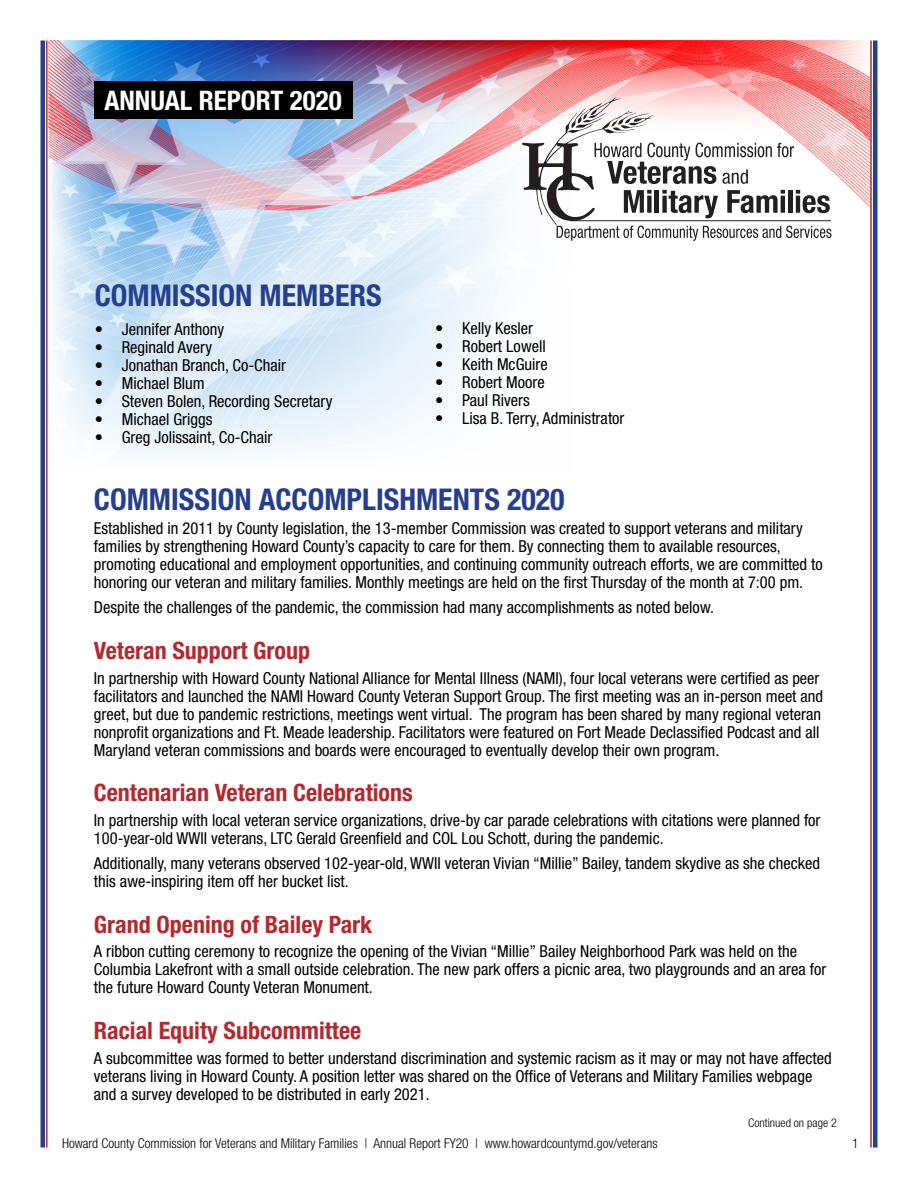
<style>
.page{position:relative;width:918px;height:1188px;background:#fff}
.page>*{position:absolute;margin:0;border:0;box-sizing:border-box;transform-origin:0 0}
.SuccessHeader{font:700 condensed 30px "Helvetica Neue";color:#253f8e}
.t1{font:700 condensed 27px "Helvetica Neue";color:#fff}
.Head_2_RED{font:700 condensed 24px "Helvetica Neue";color:#b4292f}
.BodyCopy{font:condensed 16.5px/18px "Helvetica Neue";color:#000}
.Bullets{font:condensed 16.5px "Helvetica Neue";color:#000}
.t2{font:300 condensed 13.5px "Helvetica Neue";color:#000}
.continued_on_page{font:300 condensed 12px "Helvetica Neue";color:#000}
</style>
<div class="page">
<div style="left:40px;top:40px;width:5px;height:1108px;background:#253f8e"></div>
<div style="left:873px;top:40px;width:5px;height:1108px;background:#253f8e"></div>
<hr style="left:46px;top:40px;width:2px;height:1108px;background:#d1232a">
<hr style="left:870px;top:40px;width:2px;height:1108px;background:#d1232a">
<img style="left:49px;top:40px;width:820px;height:417px">
<svg style="left:522px;top:97px;width:309px;height:144px"></svg>
<div style="left:94px;top:81px;width:258px;height:38px;background:#000"></div>
<p class="t1" style="left:104px;top:84px;width:239px">ANNUAL REPORT 2020</p>
<p class="SuccessHeader" style="left:95px;top:278px;width:289px">COMMISSION MEMBERS</p>
<p class="Bullets" style="left:95px;top:319px;width:131px">• Jennifer Anthony</p>
<p class="Bullets" style="left:95px;top:337px;width:119px">• Reginald Avery</p>
<p class="Bullets" style="left:95px;top:355px;width:193px">• Jonathan Branch, Co-Chair</p>
<p class="Bullets" style="left:95px;top:373px;width:112px">• Michael Blum</p>
<p class="Bullets" style="left:95px;top:391px;width:239px">• Steven Bolen, Recording Secretary</p>
<p class="Bullets" style="left:95px;top:409px;width:119px">• Michael Griggs</p>
<p class="Bullets" style="left:95px;top:427px;width:179px">• Greg Jolissaint, Co-Chair</p>
<p class="Bullets" style="left:435px;top:319px;width:99px">• Kelly Kesler</p>
<p class="Bullets" style="left:435px;top:337px;width:112px">• Robert Lowell</p>
<p class="Bullets" style="left:435px;top:355px;width:114px">• Keith McGuire</p>
<p class="Bullets" style="left:435px;top:373px;width:111px">• Robert Moore</p>
<p class="Bullets" style="left:435px;top:391px;width:96px">• Paul Rivers</p>
<p class="Bullets" style="left:435px;top:409px;width:191px">• Lisa B. Terry, Administrator</p>
<p class="SuccessHeader" style="left:94px;top:481px;width:472px">COMMISSION ACCOMPLISHMENTS 2020</p>
<p class="BodyCopy" style="left:94px;top:520px;width:730px">Established in 2011 by County legislation, the 13-member Commission was created to support veterans and military families by strengthening Howard County’s capacity to care for them. By connecting them to available resources, promoting educational and employment opportunities, and continuing community outreach efforts, we are committed to honoring our veteran and military families. Monthly meetings are held on the first Thursday of the month at 7:00 pm.</p>
<p class="BodyCopy" style="left:94px;top:598px;width:622px">Despite the challenges of the pandemic, the commission had many accomplishments as noted below.</p>
<p class="Head_2_RED" style="left:94px;top:636px;width:218px">Veteran Support Group</p>
<p class="BodyCopy" style="left:94px;top:669px;width:731px">In partnership with Howard County National Alliance for Mental Illness (NAMI), four local veterans were certified as peer facilitators and launched the NAMI Howard County Veteran Support Group. The first meeting was an in-person meet and greet, but due to pandemic restrictions, meetings went virtual. The program has been shared by many regional veteran nonprofit organizations and Ft. Meade leadership. Facilitators were featured on Fort Meade Declassified Podcast and all Maryland veteran commissions and boards were encouraged to eventually develop their own program.</p>
<p class="Head_2_RED" style="left:94px;top:778px;width:320px">Centenarian Veteran Celebrations</p>
<p class="BodyCopy" style="left:94px;top:811px;width:728px">In partnership with local veteran service organizations, drive-by car parade celebrations with citations were planned for<br>100-year-old WWII veterans, LTC Gerald Greenfield and COL Lou Schott, during the pandemic.</p>
<p class="BodyCopy" style="left:94px;top:854px;width:728px">Additionally, many veterans observed 102-year-old, WWII veteran Vivian “Millie” Bailey, tandem skydive as she checked this awe-inspiring item off her bucket list.</p>
<p class="Head_2_RED" style="left:94px;top:910px;width:280px">Grand Opening of Bailey Park</p>
<p class="BodyCopy" style="left:94px;top:943px;width:734px">A ribbon cutting ceremony to recognize the opening of the Vivian “Millie” Bailey Neighborhood Park was held on the<br>Columbia Lakefront with a small outside celebration. The new park offers a picnic area, two playgrounds and an area for the future Howard County Veteran Monument.</p>
<p class="Head_2_RED" style="left:94px;top:1016px;width:269px">Racial Equity Subcommittee</p>
<p class="BodyCopy" style="left:94px;top:1049px;width:739px">A subcommittee was formed to better understand discrimination and systemic racism as it may or may not have affected veterans living in Howard County. A position letter was shared on the Office of Veterans and Military Families webpage and a survey developed to be distributed in early 2021.</p>
<p class="continued_on_page" style="left:748px;top:1116px;width:90px">Continued on page 2</p>
<p class="t2" style="left:62px;top:1135px;width:597px">Howard County Commission for Veterans and Military Families | Annual Report FY20 | www.howardcountymd.gov/veterans</p>
<p class="t2" style="left:852px;top:1135px;width:8px">1</p>
</div>
